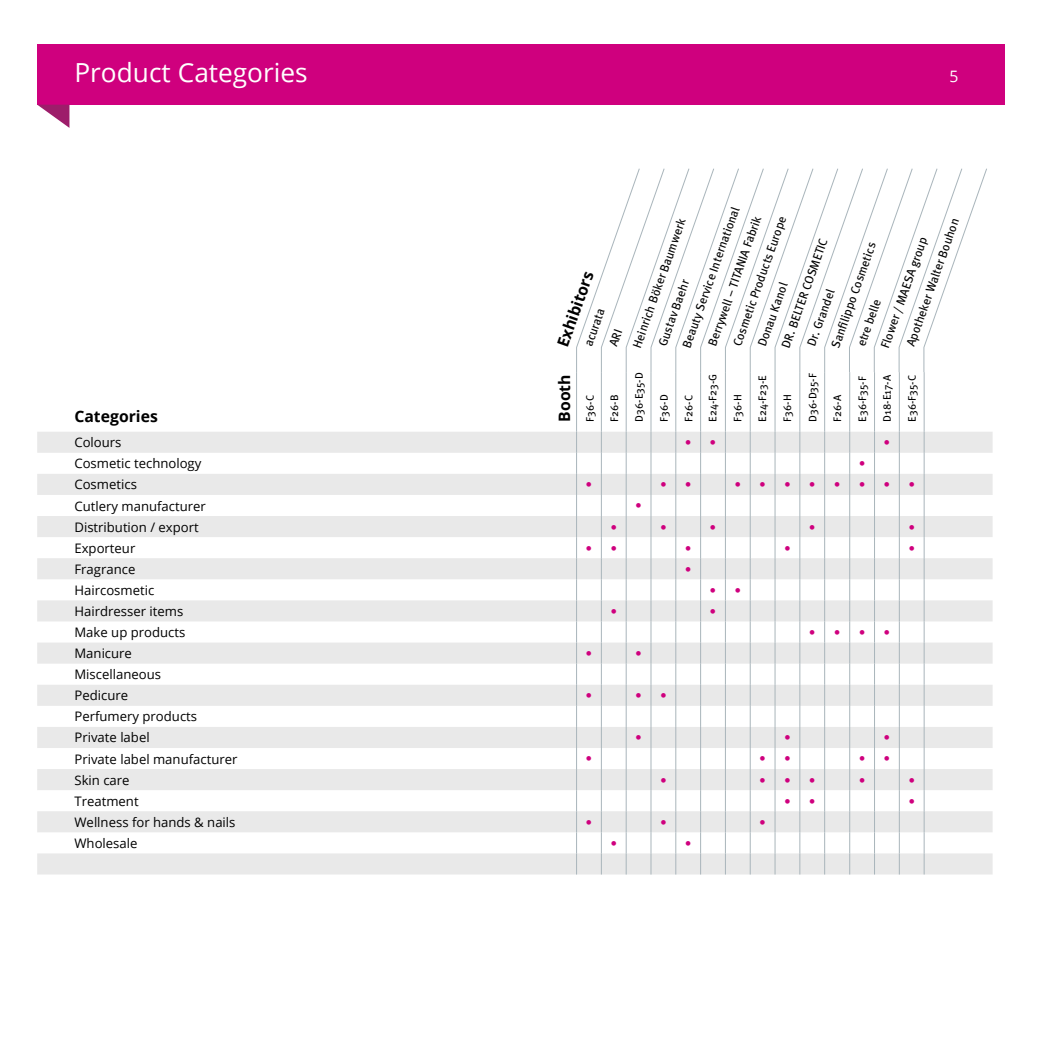
<style>
.page{position:relative;width:1042px;height:1042px;background:#fff}
.page>*{position:absolute;margin:0;border:0;box-sizing:border-box;transform-origin:0 0}
.t1{font:26.25px "Open Sans";color:#fff}
.t2{font:700 15.75px "Open Sans";color:#000}
.t3{font:15.75px "Open Sans";color:#fff}
.t4{font:13.12px/21px "Open Sans";color:#000}
.t5{font:13.12px "Meta Pro";color:#cf007e}
.t6{font:12.25px/24px "Meta Pro";color:#000}
.t7{font:10.85px "Meta Pro";color:#000}
</style>
<div class="page">
<div style="left:37px;top:45px;width:968px;height:60px;background:#cf007e"></div>
<svg style="left:38px;top:105px;width:31px;height:23px"></svg>
<svg style="left:37px;top:432px;width:955px;height:442px;fill:#e9e9e9"></svg>
<hr style="left:601px;top:372px;width:1px;height:60px;background:#a9b5bb">
<hr style="left:626px;top:372px;width:1px;height:60px;background:#a9b5bb">
<hr style="left:651px;top:372px;width:1px;height:60px;background:#a9b5bb">
<hr style="left:675px;top:372px;width:1px;height:60px;background:#a9b5bb">
<hr style="left:700px;top:372px;width:1px;height:60px;background:#a9b5bb">
<hr style="left:725px;top:372px;width:1px;height:60px;background:#a9b5bb">
<hr style="left:750px;top:372px;width:1px;height:60px;background:#a9b5bb">
<hr style="left:775px;top:372px;width:1px;height:60px;background:#a9b5bb">
<hr style="left:799px;top:372px;width:1px;height:60px;background:#a9b5bb">
<hr style="left:824px;top:372px;width:1px;height:60px;background:#a9b5bb">
<hr style="left:849px;top:372px;width:1px;height:60px;background:#a9b5bb">
<hr style="left:874px;top:372px;width:1px;height:60px;background:#a9b5bb">
<hr style="left:899px;top:372px;width:1px;height:60px;background:#a9b5bb">
<svg style="left:601px;top:432px;width:1px;height:442px"></svg>
<svg style="left:626px;top:432px;width:1px;height:442px"></svg>
<svg style="left:651px;top:432px;width:1px;height:442px"></svg>
<svg style="left:675px;top:432px;width:1px;height:442px"></svg>
<svg style="left:700px;top:432px;width:1px;height:442px"></svg>
<svg style="left:725px;top:432px;width:1px;height:442px"></svg>
<svg style="left:750px;top:432px;width:1px;height:442px"></svg>
<svg style="left:775px;top:432px;width:1px;height:442px"></svg>
<svg style="left:799px;top:432px;width:1px;height:442px"></svg>
<svg style="left:824px;top:432px;width:1px;height:442px"></svg>
<svg style="left:849px;top:432px;width:1px;height:442px"></svg>
<svg style="left:874px;top:432px;width:1px;height:442px"></svg>
<svg style="left:899px;top:432px;width:1px;height:442px"></svg>
<hr style="left:576px;top:372px;width:1px;height:60px;background:#a9b5bb">
<hr style="left:924px;top:372px;width:1px;height:60px;background:#a9b5bb">
<svg style="left:576px;top:432px;width:1px;height:442px"></svg>
<svg style="left:924px;top:432px;width:1px;height:442px"></svg>
<svg style="left:576px;top:168px;width:411px;height:205px"></svg>
<h1 class="t1" style="left:74px;top:55px;width:235px">Product Categories</h1>
<p class="t2" style="left:74px;top:405px;width:85px">Categories</p>
<p class="t3" style="left:949px;top:66px;width:11px">5</p>
<p class="t2" style="left:551px;top:342px;width:81px;rotate:-70deg">Exhibitors</p>
<p class="t6" style="left:576px;top:342px;width:41px;rotate:-71deg">acurata</p>
<p class="t2" style="left:553px;top:422px;width:49px;rotate:-90deg">Booth</p>
<p class="t7" style="left:581px;top:422px;width:28px;rotate:-90deg">F36-C</p>
<p class="t7" style="left:606px;top:422px;width:29px;rotate:-90deg">F26-B</p>
<p class="t6" style="left:674px;top:344px;width:151px;rotate:-71deg">Beauty Service International</p>
<p class="t6" style="left:700px;top:342px;width:139px;rotate:-71deg">Berrywell – TITANIA Fabrik</p>
<p class="t6" style="left:725px;top:342px;width:139px;rotate:-71deg">Cosmetic Products Europe</p>
<p class="t6" style="left:625px;top:343px;width:138px;rotate:-71deg">Heinrich Böker Baumwerk</p>
<p class="t6" style="left:876px;top:334px;width:137px;text-indent:-10px;rotate:-71deg">Flower / MAESA group<br>Apotheker Walter Bouhon</p>
<p class="t7" style="left:879px;top:422px;width:48px;rotate:-90deg">D18-E17-A</p>
<p class="t7" style="left:904px;top:422px;width:48px;rotate:-90deg">E36-F35-C</p>
<p class="t6" style="left:773px;top:343px;width:117px;rotate:-71deg">DR. BELTER COSMETIC</p>
<p class="t6" style="left:823px;top:343px;width:113px;rotate:-71deg">Sanfi lippo Cosmetics</p>
<p class="t6" style="left:650px;top:342px;width:72px;rotate:-71deg">Gustav Baehr</p>
<p class="t6" style="left:749px;top:342px;width:69px;rotate:-71deg">Donau Kanol</p>
<p class="t6" style="left:799px;top:342px;width:61px;rotate:-71deg">Dr. Grandel</p>
<p class="t6" style="left:849px;top:342px;width:51px;rotate:-71deg">etre belle</p>
<p class="t7" style="left:631px;top:422px;width:51px;rotate:-90deg">D36-E35-D</p>
<p class="t7" style="left:804px;top:422px;width:50px;rotate:-90deg">D36-D35-F</p>
<p class="t7" style="left:704px;top:422px;width:50px;rotate:-90deg">E24-F23-G</p>
<p class="t7" style="left:754px;top:422px;width:48px;rotate:-90deg">E24-F23-E</p>
<p class="t7" style="left:854px;top:422px;width:47px;rotate:-90deg">E36-F35-F</p>
<p class="t7" style="left:829px;top:422px;width:28px;rotate:-90deg">F26-A</p>
<p class="t7" style="left:655px;top:422px;width:28px;rotate:-90deg">F36-D</p>
<p class="t7" style="left:680px;top:422px;width:28px;rotate:-90deg">F26-C</p>
<p class="t7" style="left:729px;top:422px;width:29px;rotate:-90deg">F36-H</p>
<p class="t7" style="left:779px;top:422px;width:29px;rotate:-90deg">F36-H</p>
<p class="t4" style="left:74px;top:432px;width:49px">Colours</p>
<p class="t5" style="left:685px;top:432px;width:33px">• •</p>
<p class="t5" style="left:883px;top:432px;width:8px">•</p>
<p class="t4" style="left:74px;top:453px;width:128px">Cosmetic technology</p>
<p class="t5" style="left:859px;top:454px;width:8px">•</p>
<p class="t4" style="left:74px;top:474px;width:64px">Cosmetics</p>
<p class="t5" style="left:585px;top:475px;width:8px">•</p>
<p class="t5" style="left:660px;top:475px;width:33px">• •</p>
<p class="t5" style="left:734px;top:475px;width:33px">• •</p>
<p class="t5" style="left:784px;top:475px;width:33px">• •</p>
<p class="t5" style="left:834px;top:475px;width:33px">• •</p>
<p class="t5" style="left:883px;top:475px;width:33px">• •</p>
<p class="t4" style="left:74px;top:495px;width:133px">Cutlery manufacturer</p>
<p class="t5" style="left:635px;top:496px;width:8px">•</p>
<p class="t4" style="left:74px;top:516px;width:126px">Distribution / export</p>
<p class="t5" style="left:610px;top:517px;width:8px">•</p>
<p class="t5" style="left:660px;top:517px;width:8px">•</p>
<p class="t5" style="left:709px;top:517px;width:8px">•</p>
<p class="t5" style="left:809px;top:517px;width:8px">•</p>
<p class="t5" style="left:908px;top:517px;width:8px">•</p>
<p class="t4" style="left:74px;top:537px;width:62px">Exporteur</p>
<p class="t5" style="left:585px;top:538px;width:33px">• •</p>
<p class="t5" style="left:685px;top:538px;width:8px">•</p>
<p class="t5" style="left:784px;top:538px;width:8px">•</p>
<p class="t5" style="left:908px;top:538px;width:8px">•</p>
<p class="t4" style="left:74px;top:558px;width:62px">Fragrance</p>
<p class="t5" style="left:685px;top:559px;width:8px">•</p>
<p class="t4" style="left:74px;top:579px;width:81px">Haircosmetic</p>
<p class="t5" style="left:709px;top:580px;width:33px">• •</p>
<p class="t4" style="left:74px;top:600px;width:110px">Hairdresser items</p>
<p class="t5" style="left:610px;top:601px;width:8px">•</p>
<p class="t5" style="left:709px;top:601px;width:8px">•</p>
<p class="t4" style="left:74px;top:621px;width:112px">Make up products</p>
<p class="t5" style="left:809px;top:622px;width:33px">• •</p>
<p class="t5" style="left:859px;top:622px;width:33px">• •</p>
<p class="t4" style="left:74px;top:642px;width:59px">Manicure</p>
<p class="t5" style="left:585px;top:643px;width:8px">•</p>
<p class="t5" style="left:635px;top:643px;width:8px">•</p>
<p class="t4" style="left:74px;top:663px;width:88px">Miscellaneous<br>Pedicure</p>
<p class="t5" style="left:585px;top:685px;width:8px">•</p>
<p class="t5" style="left:635px;top:685px;width:33px">• •</p>
<p class="t4" style="left:74px;top:706px;width:124px">Perfumery products<br>Private label</p>
<p class="t5" style="left:635px;top:728px;width:8px">•</p>
<p class="t5" style="left:784px;top:728px;width:8px">•</p>
<p class="t5" style="left:883px;top:728px;width:8px">•</p>
<p class="t4" style="left:74px;top:748px;width:164px">Private label manufacturer</p>
<p class="t5" style="left:585px;top:749px;width:8px">•</p>
<p class="t5" style="left:759px;top:749px;width:33px">• •</p>
<p class="t5" style="left:859px;top:749px;width:33px">• •</p>
<p class="t4" style="left:74px;top:769px;width:57px">Skin care</p>
<p class="t5" style="left:660px;top:770px;width:8px">•</p>
<p class="t5" style="left:759px;top:770px;width:33px">• •</p>
<p class="t5" style="left:809px;top:770px;width:8px">•</p>
<p class="t5" style="left:859px;top:770px;width:8px">•</p>
<p class="t5" style="left:908px;top:770px;width:8px">•</p>
<p class="t4" style="left:74px;top:790px;width:66px">Treatment</p>
<p class="t5" style="left:784px;top:791px;width:33px">• •</p>
<p class="t5" style="left:908px;top:791px;width:8px">•</p>
<p class="t4" style="left:74px;top:811px;width:163px">Wellness for hands &amp; nails</p>
<p class="t5" style="left:585px;top:812px;width:8px">•</p>
<p class="t5" style="left:660px;top:812px;width:8px">•</p>
<p class="t5" style="left:759px;top:812px;width:8px">•</p>
<p class="t4" style="left:74px;top:832px;width:65px">Wholesale</p>
<p class="t5" style="left:610px;top:833px;width:8px">•</p>
<p class="t5" style="left:685px;top:833px;width:8px">•</p>
</div>
